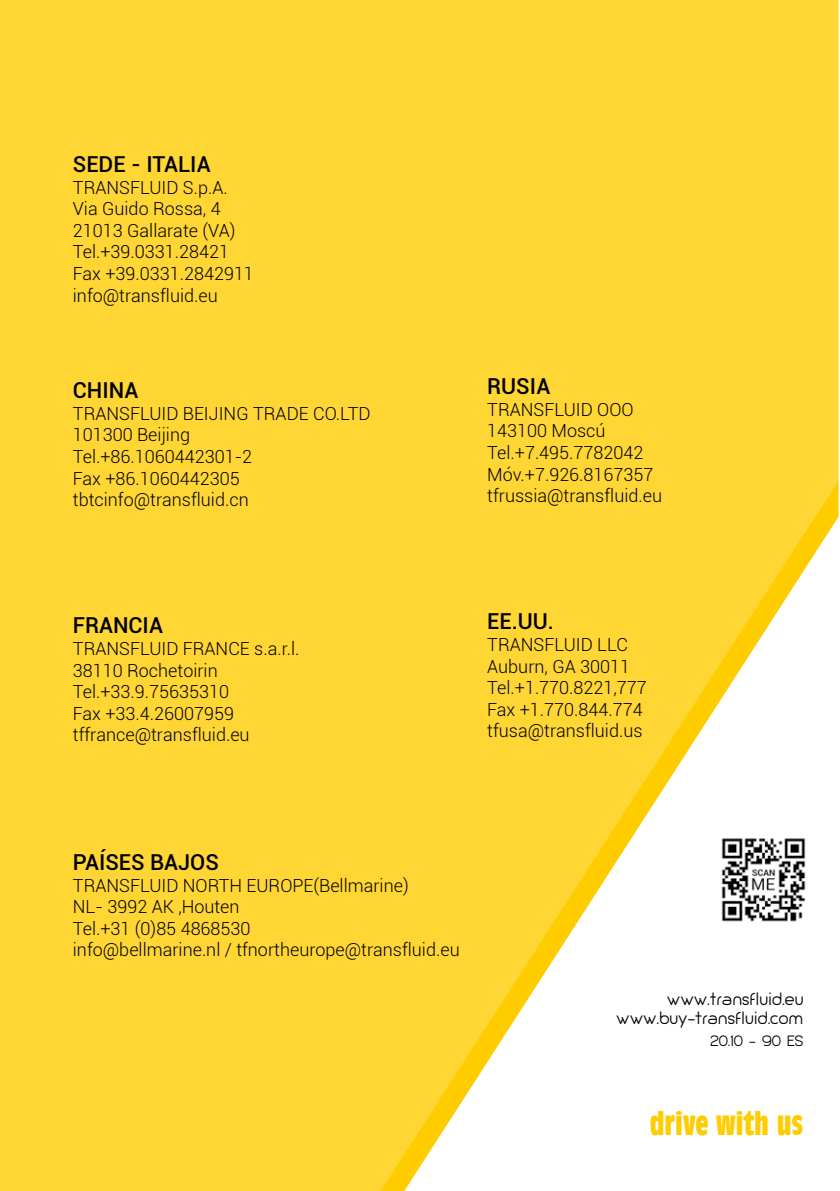
<style>
.page{position:relative;width:840px;height:1191px;background:#fff}
.page>*{position:absolute;margin:0;border:0;box-sizing:border-box;transform-origin:0 0}
.t1{font:700 condensed 32px "Antique Olive";color:#fc0}
.t2{font:500 22px "Roboto";color:#000}
.t3{font:300 18px/21.6px "Roboto";color:#000}
.t4{font:16px/19.2px "Giorgio";color:#000;text-align:right}
.t5{font:14px "Giorgio";color:#000}
</style>
<div class="page">
<div style="left:0;top:0;width:838px;height:1191px;background:#ffd633"></div>
<svg style="left:380px;top:480px;width:458px;height:711px;fill:#ffd633"></svg>
<img style="left:712px;top:829px;width:101px;height:101px">
<p class="t2" style="left:73px;top:149px;width:139px">SEDE - ITALIA</p>
<p class="t3" style="left:73px;top:176px;width:182px">TRANSFLUID S.p.A.<br>Via Guido Rossa, 4<br>21013 Gallarate (VA)<br>Tel.+39.0331.28421<br>Fax +39.0331.2842911 info@transfluid.eu</p>
<p class="t2" style="left:73px;top:375px;width:67px">CHINA</p>
<p class="t3" style="left:73px;top:402px;width:299px">TRANSFLUID BEIJING TRADE CO.LTD<br>101300 Beijing<br>Tel.+86.1060442301-2<br>Fax +86.1060442305 tbtcinfo@transfluid.cn</p>
<p class="t2" style="left:73px;top:610px;width:92px">FRANCIA</p>
<p class="t3" style="left:73px;top:637px;width:228px">TRANSFLUID FRANCE s.a.r.l.<br>38110 Rochetoirin<br>Tel.+33.9.75635310<br>Fax +33.4.26007959 tffrance@transfluid.eu</p>
<p class="t2" style="left:487px;top:371px;width:65px">RUSIA</p>
<p class="t3" style="left:487px;top:398px;width:176px">TRANSFLUID OOO<br>143100 Moscú<br>Tel.+7.495.7782042<br>Móv.+7.926.8167357 tfrussia@transfluid.eu</p>
<p class="t2" style="left:487px;top:606px;width:68px">EE.UU.</p>
<p class="t3" style="left:487px;top:633px;width:161px">TRANSFLUID LLC<br>Auburn, GA 30011<br>Tel.+1.770.8221,777<br>Fax +1.770.844.774 tfusa@transfluid.us</p>
<p class="t2" style="left:73px;top:846px;width:147px">PAÍSES BAJOS</p>
<p class="t3" style="left:73px;top:874px;width:388px">TRANSFLUID NORTH EUROPE(Bellmarine)<br>NL- 3992 AK ,Houten<br>Tel.+31 (0)85 4868530<br>info@bellmarine.nl / tfnortheurope@transfluid.eu</p>
<p class="t4" style="left:615px;top:990px;width:189px">www.transfluid.eu www.buy-transfluid.com</p>
<p class="t5" style="left:709px;top:1032px;width:95px">20.10 - 90 ES</p>
<h1 class="t1" style="left:649px;top:1105px;width:155px">drive with us</h1>
</div>
